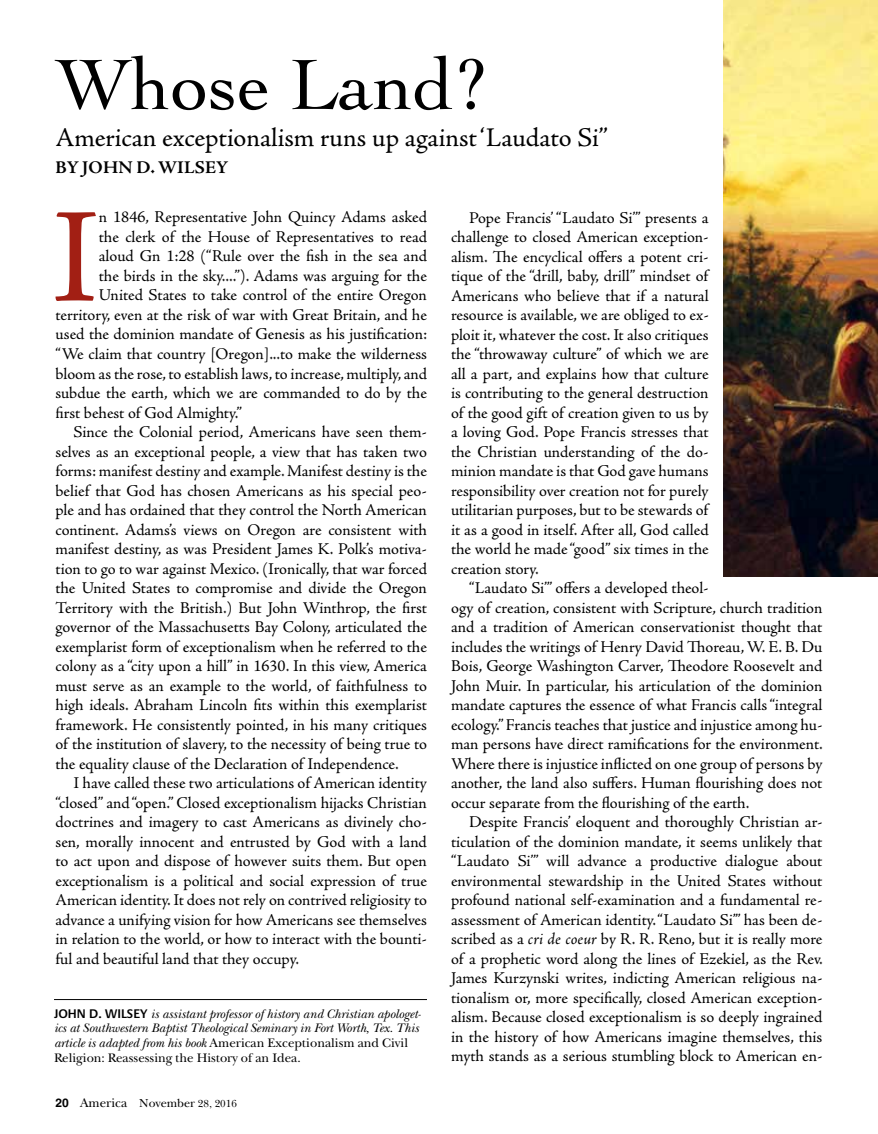
<style>
.page{position:relative;width:878px;height:1134px;background:#fff}
.page>*{position:absolute;margin:0;border:0;box-sizing:border-box;transform-origin:0 0}
.t1{font:135.75px "Adobe Jenson Pro";color:#a21f14}
.t2{font:75px "Cochin LT Std";color:#000}
.t3{font:27px "Adobe Jenson Pro";letter-spacing:-.005em;color:#000}
.t4{font:700 18px "Adobe Jenson Pro";letter-spacing:.015em;color:#000}
.t5{font:16.5px/19.5px "Adobe Jenson Pro";letter-spacing:-.005em;color:#000;text-align:justify}
.t6{font:italic 12.75px/14.5px "New Baskerville ITC";color:#000}
.t7{font:12px "New Baskerville ITC";color:#000}
.s1{font-style:italic}
.s2{font-family:"Praxis LT Pro";font-weight:600;font-style:normal}
.s3{font-style:normal}
.s4{font-family:"Helvetica LT Std";font-weight:700}
.s5{font-size:12.75px}
.s6{font-size:10.5px}
</style>
<div class="page">
<hr style="left:54px;top:999px;width:373px;height:1px;background:#000">
<img style="left:723px;top:0;width:155px;height:576px">
<h2 class="t2" style="left:56px;top:42px;width:437px">Whose Land?</h2>
<h3 class="t3" style="left:56px;top:123px;width:553px">American exceptionalism runs up against ‘Laudato Si’’</h3>
<p class="t4" style="left:56px;top:158px;width:174px">BY JOHN D. WILSEY</p>
<h1 class="t1" style="left:51px;top:181px;width:49px">I</h1>
<p class="t5" style="left:99px;top:208px;width:329px">n 1846, Representative John Quincy Adams asked</p>
<p class="t5" style="left:451px;top:208px;width:259px;text-indent:18px">Pope Francis’ “Laudato Si’” presents a challenge to closed American exception&shy;alism. The encyclical offers a potent cri&shy;tique of the “drill, baby, drill” mindset of Americans who believe that if a natural resource is available, we are obliged to ex&shy;ploit it, whatever the cost. It also critiques the “throwaway culture” of which we are all a part, and explains how that culture is contributing to the general destruction of the good gift of creation given to us by a loving God. Pope Francis stresses that the Christian understanding of the do&shy;minion mandate is that God gave humans responsibility over creation not for purely utilitarian purposes, but to be stewards of it as a good in itself. After all, God called the world he made “good” six times in the creation story.</p>
<p class="t5" style="left:451px;top:579px;width:373px;text-align:left;text-indent:18px">“Laudato Si’” offers a developed theol-<br>ogy of creation, consistent with Scripture, church tradition and a tradition of American conservationist thought that includes the writings of Henry David Thoreau, W. E. B. Du Bois, George Washington Carver, Theodore Roosevelt and John Muir. In particular, his articulation of the dominion mandate captures the essence of what Francis calls “integral ecology.” Francis teaches that justice and injustice among hu&shy;man persons have direct ramifications for the environment.<br>Where there is injustice inflicted on one group of persons by another, the land also suffers. Human flourishing does not occur separate from the flourishing of the earth.</p>
<p class="t5" style="left:451px;top:813px;width:373px;text-indent:18px">Despite Francis’ eloquent and thoroughly Christian ar&shy;ticulation of the dominion mandate, it seems unlikely that “Laudato Si’” will advance a productive dialogue about environmental stewardship in the United States without profound national self-examination and a fundamental re&shy;assessment of American identity. “Laudato Si’” has been de&shy;scribed as a <span class="s1">cri de coeur</span> by R. R. Reno, but it is really more of a prophetic word along the lines of Ezekiel, as the Rev.<br>James Kurzynski writes, indicting American religious na&shy;tionalism or, more specifically, closed American exception&shy;alism. Because closed exceptionalism is so deeply ingrained in the history of how Americans imagine themselves, this myth stands as a serious stumbling block to American en-</p>
<p class="t5" style="left:99px;top:227px;width:329px">the clerk of the House of Representatives to read</p>
<p class="t5" style="left:99px;top:247px;width:329px">aloud Gn 1:28 (“Rule over the fish in the sea and</p>
<p class="t5" style="left:99px;top:266px;width:329px">the birds in the sky....”). Adams was arguing for the</p>
<p class="t5" style="left:99px;top:286px;width:329px">United States to take control of the entire Oregon</p>
<p class="t5" style="left:56px;top:305px;width:373px">territory, even at the risk of war with Great Britain, and he</p>
<p class="t5" style="left:56px;top:325px;width:373px">used the dominion mandate of Genesis as his justification:</p>
<p class="t5" style="left:56px;top:344px;width:373px">“We claim that country [Oregon]...to make the wilderness</p>
<p class="t5" style="left:56px;top:364px;width:373px">bloom as the rose, to establish laws, to increase, multiply, and</p>
<p class="t5" style="left:56px;top:383px;width:373px">subdue the earth, which we are commanded to do by the</p>
<p class="t5" style="left:56px;top:403px;width:188px">first behest of God Almighty.”</p>
<p class="t5" style="left:74px;top:422px;width:355px">Since the Colonial period, Americans have seen them-</p>
<p class="t5" style="left:56px;top:442px;width:373px">selves as an exceptional people, a view that has taken two</p>
<p class="t5" style="left:56px;top:461px;width:373px">forms: manifest destiny and example. Manifest destiny is the</p>
<p class="t5" style="left:56px;top:481px;width:373px">belief that God has chosen Americans as his special peo-</p>
<p class="t5" style="left:56px;top:500px;width:373px">ple and has ordained that they control the North American</p>
<p class="t5" style="left:56px;top:520px;width:373px">continent. Adams’s views on Oregon are consistent with</p>
<p class="t5" style="left:56px;top:539px;width:373px">manifest destiny, as was President James K. Polk’s motiva-</p>
<p class="t5" style="left:56px;top:559px;width:373px">tion to go to war against Mexico. (Ironically, that war forced</p>
<p class="t5" style="left:56px;top:578px;width:373px">the United States to compromise and divide the Oregon</p>
<p class="t5" style="left:56px;top:598px;width:373px">Territory with the British.) But John Winthrop, the first</p>
<p class="t5" style="left:56px;top:617px;width:373px">governor of the Massachusetts Bay Colony, articulated the</p>
<p class="t5" style="left:56px;top:637px;width:373px">exemplarist form of exceptionalism when he referred to the</p>
<p class="t5" style="left:56px;top:656px;width:373px">colony as a “city upon a hill” in 1630. In this view, America</p>
<p class="t5" style="left:56px;top:676px;width:373px">must serve as an example to the world, of faithfulness to</p>
<p class="t5" style="left:56px;top:695px;width:373px">high ideals. Abraham Lincoln fits within this exemplarist</p>
<p class="t5" style="left:56px;top:715px;width:373px">framework. He consistently pointed, in his many critiques</p>
<p class="t5" style="left:56px;top:734px;width:373px">of the institution of slavery, to the necessity of being true to</p>
<p class="t5" style="left:56px;top:754px;width:344px">the equality clause of the Declaration of Independence.</p>
<p class="t5" style="left:74px;top:773px;width:355px">I have called these two articulations of American identity</p>
<p class="t5" style="left:56px;top:793px;width:373px">“closed” and “open.” Closed exceptionalism hijacks Christian</p>
<p class="t5" style="left:56px;top:812px;width:373px">doctrines and imagery to cast Americans as divinely cho-</p>
<p class="t5" style="left:56px;top:832px;width:373px">sen, morally innocent and entrusted by God with a land</p>
<p class="t5" style="left:56px;top:851px;width:373px">to act upon and dispose of however suits them. But open</p>
<p class="t5" style="left:56px;top:871px;width:373px">exceptionalism is a political and social expression of true</p>
<p class="t5" style="left:56px;top:890px;width:373px">American identity. It does not rely on contrived religiosity to</p>
<p class="t5" style="left:56px;top:910px;width:373px">advance a unifying vision for how Americans see themselves</p>
<p class="t5" style="left:56px;top:929px;width:373px">in relation to the world, or how to interact with the bounti-</p>
<p class="t5" style="left:56px;top:949px;width:245px">ful and beautiful land that they occupy.</p>
<p class="t6" style="left:54px;top:1006px;width:368px"><span class="s2">JOHN D. WILSEY</span> is assistant professor of history and Christian apologet&shy;ics at Southwestern Baptist Theological Seminary in Fort Worth, Tex. This article is adapted from his book <span class="s3">American Exceptionalism and Civil Religion: Reassessing the History of an Idea.</span></p>
<p class="t7" style="left:56px;top:1096px;width:183px"><span class="s4">20</span> <span class="s5">America</span> November <span class="s6">28, 2016</span></p>
</div>
